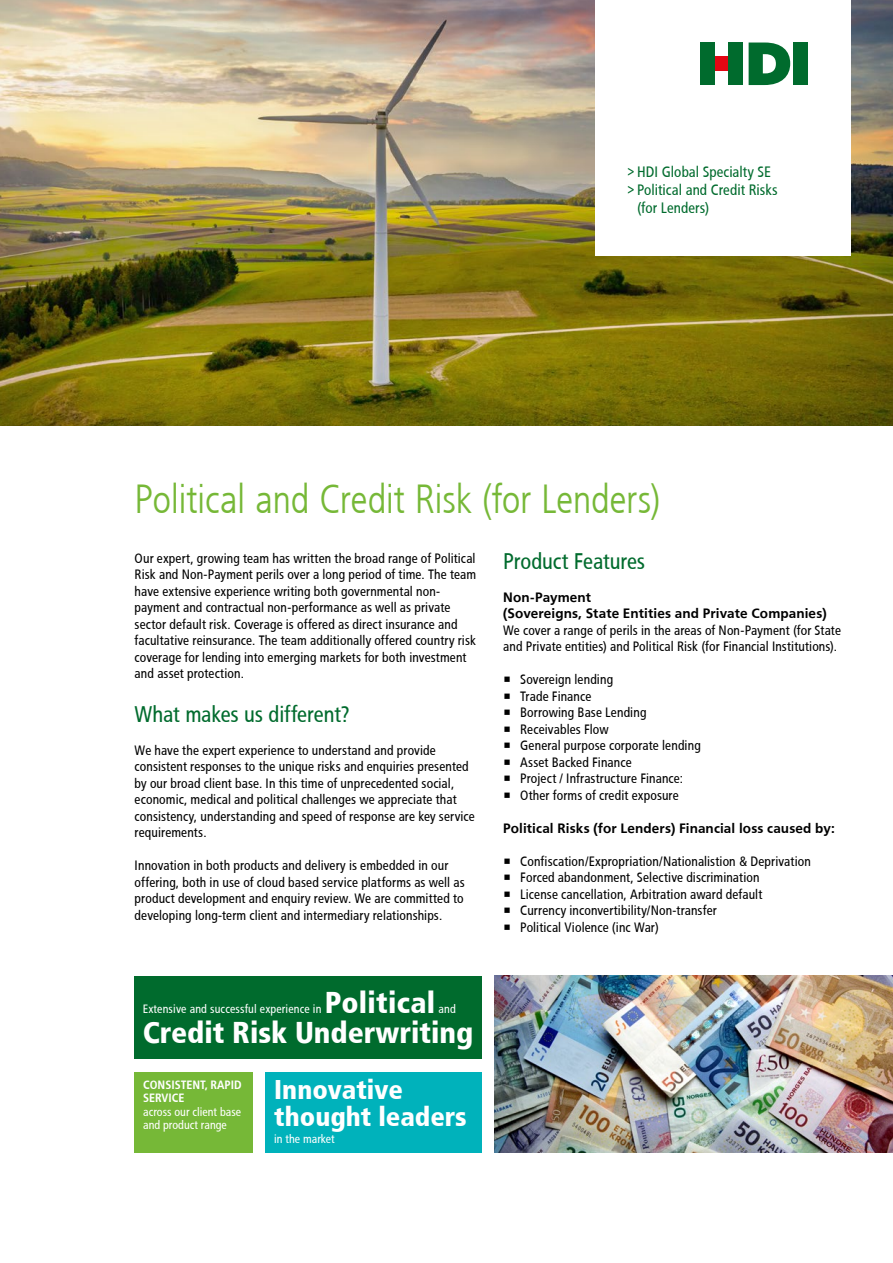
<style>
.page{position:relative;width:893px;height:1263px;background:#fff}
.page>*{position:absolute;margin:0;border:0;box-sizing:border-box;transform-origin:0 0}
.t1{font:40.5px "HDI Gerling Sans Cond Light";letter-spacing:-.015em;color:#76b837}
.t2{font:30px "HDI Gerling Sans Cond Black";color:#fff}
.t3{font:27px/27px "HDI Gerling Sans Cond Black";color:#fff}
.t4{font:22.5px "HDI Gerling Sans Cond Regular";letter-spacing:-.005em;color:#006b2d}
.t5{font:15px "HDI Gerling Sans Cond Regular";letter-spacing:.005em;color:#006b2d}
.t6{font:13.5px/16.5px "HDI Gerling Sans Cond Regular";letter-spacing:.01em;color:#000}
.t7{font:13.5px/16.5px "HDI Gerling Sans Bold";letter-spacing:.01em;color:#000}
.t8{font:12px/13.5px "HDI Gerling Sans Cond Regular";color:#fff}
.t9{font:12px/13.5px "HDI Gerling Sans Cond Bold";color:#fff}
</style>
<div class="page">
<img style="left:0;top:0;width:893px;height:425px">
<div style="left:134px;top:976px;width:348px;height:83px;background:#006b2d"></div>
<div style="left:266px;top:1071px;width:216px;height:81px;background:#00b2bb"></div>
<div style="left:135px;top:1071px;width:118px;height:81px;background:#76b837"></div>
<img style="left:495px;top:976px;width:398px;height:176px">
<div style="left:595px;top:0;width:255px;height:255px;background:#fff"></div>
<svg style="left:749px;top:43px;width:41px;height:42px"></svg>
<div style="left:794px;top:43px;width:14px;height:42px;background:#006b2d"></div>
<div style="left:715px;top:57px;width:14px;height:14px;background:#e30613"></div>
<div style="left:729px;top:43px;width:14px;height:42px;background:#006b2d"></div>
<div style="left:700px;top:43px;width:15px;height:42px;background:#006b2d"></div>
<p class="t5" style="left:626px;top:163px;width:146px">&gt;HDI Global Specialty SE</p>
<p class="t5" style="left:626px;top:181px;width:153px">&gt;Political and Credit Risks</p>
<p class="t5" style="left:637px;top:199px;width:74px">(for Lenders)</p>
<h1 class="t1" style="left:135px;top:476px;width:527px">Political and Credit Risk (for Lenders)</h1>
<p class="t6" style="left:135px;top:550px;width:343px">Our expert, growing team has written the broad range of Political Risk and Non-Payment perils over a long period of time. The team have extensive experience writing both governmental non&shy;payment and contractual non-performance as well as private sector default risk. Coverage is offered as direct insurance and facultative reinsurance. The team additionally offered country risk coverage for lending into emerging markets for both investment and asset protection.</p>
<h3 class="t4" style="left:135px;top:701px;width:217px">What makes us different?</h3>
<p class="t6" style="left:135px;top:742px;width:342px">We have the expert experience to understand and provide consistent responses to the unique risks and enquiries presented by our broad client base. In this time of unprecedented social, economic, medical and political challenges we appreciate that consistency, understanding and speed of response are key service requirements.</p>
<p class="t6" style="left:135px;top:857px;width:332px">Innovation in both products and delivery is embedded in our offering, both in use of cloud based service platforms as well as product development and enquiry review. We are committed to developing long-term client and intermediary relationships.</p>
<h2 class="t2" style="left:325px;top:984px;width:112px">Political</h2>
<p class="t8" style="left:143px;top:1002px;width:180px">Extensive and successful experience in</p>
<p class="t8" style="left:438px;top:1002px;width:19px">and</p>
<h2 class="t2" style="left:143px;top:1014px;width:332px">Credit Risk Underwriting</h2>
<h3 class="t3" style="left:274px;top:1076px;width:194px">Innovative thought leaders</h3>
<p class="t8" style="left:274px;top:1132px;width:62px">in the market</p>
<p class="t9" style="left:143px;top:1078px;width:100px">CONSISTENT, RAPID<br>SERVICE</p>
<p class="t8" style="left:143px;top:1105px;width:99px">across our client base and product range</p>
<h3 class="t4" style="left:503px;top:548px;width:144px">Product Features</h3>
<p class="t7" style="left:503px;top:589px;width:325px">Non-Payment<br>(Sovereigns, State Entities and Private Companies)</p>
<p class="t6" style="left:503px;top:622px;width:339px">We cover a range of perils in the areas of Non-Payment (for State and Private entities) and Political Risk (for Financial Institutions).</p>
<p class="t6" style="left:503px;top:672px;width:111px">• Sovereign lending</p>
<p class="t6" style="left:503px;top:688px;width:90px">• Trade Finance</p>
<p class="t6" style="left:503px;top:705px;width:145px">• Borrowing Base Lending</p>
<p class="t6" style="left:503px;top:721px;width:107px">• Receivables Flow</p>
<p class="t6" style="left:503px;top:738px;width:199px">• General purpose corporate lending</p>
<p class="t6" style="left:503px;top:754px;width:130px">• Asset Backed Finance</p>
<p class="t6" style="left:503px;top:771px;width:181px">• Project / Infrastructure Finance:</p>
<p class="t6" style="left:503px;top:787px;width:177px">• Other forms of credit exposure</p>
<p class="t7" style="left:503px;top:820px;width:333px">Political Risks (for Lenders) Financial loss caused by:</p>
<p class="t6" style="left:503px;top:853px;width:309px">• Confiscation/Expropriation/Nationalistion &amp; Deprivation</p>
<p class="t6" style="left:503px;top:870px;width:258px">• Forced abandonment, Selective discrimination</p>
<p class="t6" style="left:503px;top:886px;width:261px">• License cancellation, Arbitration award default</p>
<p class="t6" style="left:503px;top:903px;width:215px">• Currency inconvertibility/Non-transfer</p>
<p class="t6" style="left:503px;top:919px;width:157px">• Political Violence (inc War)</p>
</div>
